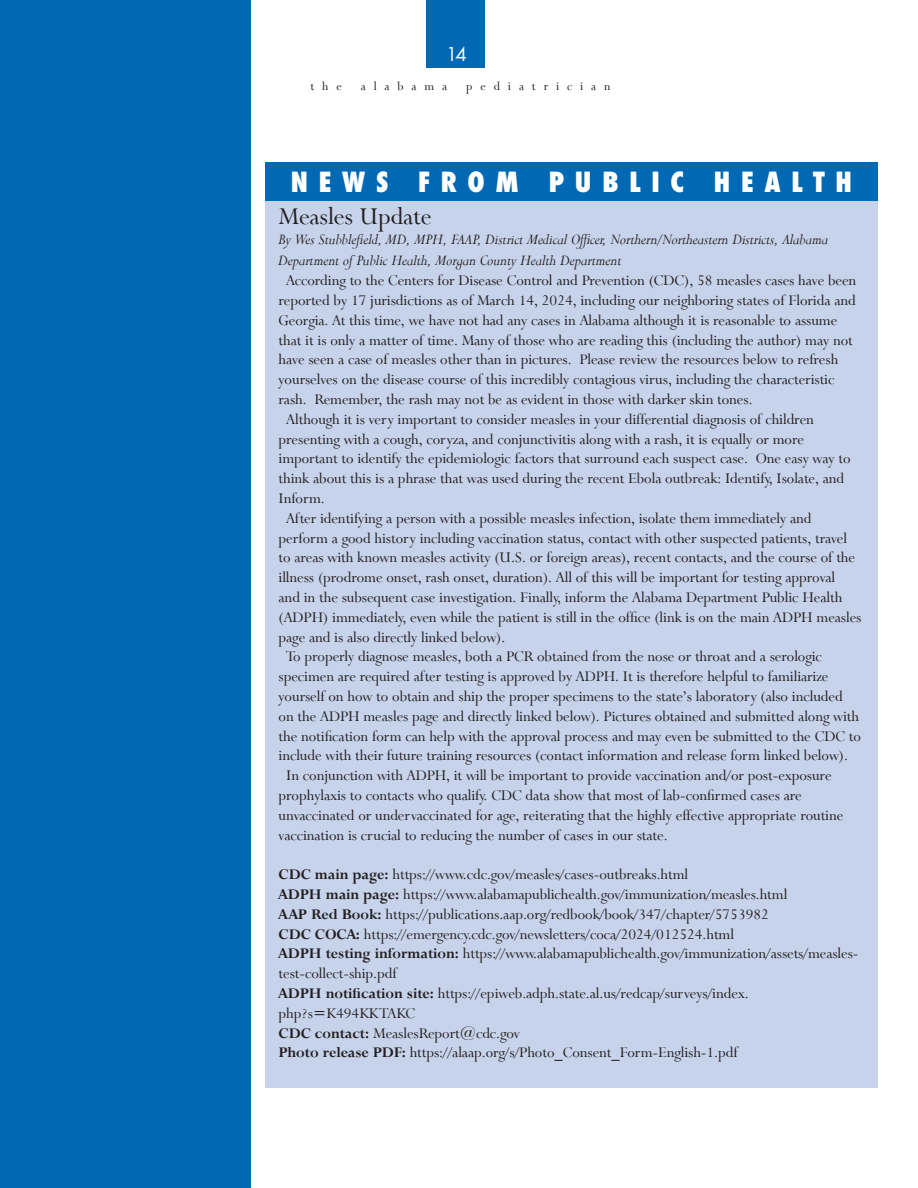
<style>
.page{position:relative;width:918px;height:1188px;background:#fff}
.page>*{position:absolute;margin:0;border:0;box-sizing:border-box;transform-origin:0 0}
.t1{font:800 condensed 27px "Futura";letter-spacing:.4em;color:#fff}
.t2{font:27px "Lapidary 333 BT";color:#231f20}
.t3{font:21px "Futura PT";color:#fff}
.t4{font:16.5px/19.8px "Lapidary 333 BT";color:#231f20}
.t5{font:italic 16.5px/21.6px "Lapidary 333 BT";color:#231f20}
.t6{font:13.5px "Lapidary 333 BT";letter-spacing:.59em;color:#231f20}
.s1{font-weight:700}
</style>
<div class="page">
<div style="left:0;top:0;width:251px;height:1188px;background:#0168b3"></div>
<div style="left:426px;top:0;width:59px;height:68px;background:#0168b3"></div>
<div style="left:265px;top:162px;width:613px;height:926px;background:#c6d3eb"></div>
<div style="left:265px;top:162px;width:613px;height:38px;background:#0168b3"></div>
<p class="t3" style="left:446px;top:42px;width:23px">14</p>
<p class="t6" style="left:310px;top:79px;width:33px">the</p>
<p class="t6" style="left:361px;top:79px;width:88px">alabama</p>
<p class="t6" style="left:466px;top:79px;width:146px">pediatrician</p>
<h1 class="t1" style="left:291px;top:164px;width:563px">NEWS FROM PUBLIC HEALTH</h1>
<h1 class="t2" style="left:279px;top:201px;width:154px">Measles Update</h1>
<p class="t5" style="left:279px;top:228px;width:551px">By Wes Stubblefield, MD, MPH, FAAP, District Medical Officer, Northern/Northeastern Districts, Alabama<br>Department of Public Health, Morgan County Health Department</p>
<p class="t4" style="left:286px;top:271px;width:571px">According to the Centers for Disease Control and Prevention (CDC), 58 measles cases have been</p>
<p class="t4" style="left:279px;top:290px;width:579px">reported by 17 jurisdictions as of March 14, 2024, including our neighboring states of Florida and</p>
<p class="t4" style="left:279px;top:310px;width:560px">Georgia. At this time, we have not had any cases in Alabama although it is reasonable to assume</p>
<p class="t4" style="left:279px;top:330px;width:576px">that it is only a matter of time. Many of those who are reading this (including the author) may not</p>
<p class="t4" style="left:279px;top:350px;width:561px">have seen a case of measles other than in pictures. Please review the resources below to refresh</p>
<p class="t4" style="left:279px;top:370px;width:557px">yourselves on the disease course of this incredibly contagious virus, including the characteristic</p>
<p class="t4" style="left:279px;top:389px;width:475px">rash. Remember, the rash may not be as evident in those with darker skin tones.</p>
<p class="t4" style="left:286px;top:409px;width:529px">Although it is very important to consider measles in your differential diagnosis of children</p>
<p class="t4" style="left:279px;top:429px;width:527px">presenting with a cough, coryza, and conjunctivitis along with a rash, it is equally or more</p>
<p class="t4" style="left:279px;top:449px;width:573px">important to identify the epidemiologic factors that surround each suspect case. One easy way to</p>
<p class="t4" style="left:279px;top:469px;width:567px">think about this is a phrase that was used during the recent Ebola outbreak: Identify, Isolate, and</p>
<p class="t4" style="left:279px;top:488px;width:48px">Inform.</p>
<p class="t4" style="left:286px;top:508px;width:527px">After identifying a person with a possible measles infection, isolate them immediately and</p>
<p class="t4" style="left:279px;top:528px;width:570px">perform a good history including vaccination status, contact with other suspected patients, travel</p>
<p class="t4" style="left:279px;top:548px;width:578px">to areas with known measles activity (U.S. or foreign areas), recent contacts, and the course of the</p>
<p class="t4" style="left:279px;top:568px;width:558px">illness (prodrome onset, rash onset, duration). All of this will be important for testing approval</p>
<p class="t4" style="left:279px;top:587px;width:565px">and in the subsequent case investigation. Finally, inform the Alabama Department Public Health</p>
<p class="t4" style="left:279px;top:607px;width:584px">(ADPH) immediately, even while the patient is still in the office (link is on the main ADPH measles</p>
<p class="t4" style="left:279px;top:627px;width:228px">page and is also directly linked below).</p>
<p class="t4" style="left:286px;top:647px;width:537px">To properly diagnose measles, both a PCR obtained from the nose or throat and a serologic</p>
<p class="t4" style="left:279px;top:667px;width:551px">specimen are required after testing is approved by ADPH. It is therefore helpful to familiarize</p>
<p class="t4" style="left:279px;top:686px;width:566px">yourself on how to obtain and ship the proper specimens to the state’s laboratory (also included</p>
<p class="t4" style="left:279px;top:706px;width:582px">on the ADPH measles page and directly linked below). Pictures obtained and submitted along with</p>
<p class="t4" style="left:279px;top:726px;width:584px">the notification form can help with the approval process and may even be submitted to the CDC to</p>
<p class="t4" style="left:279px;top:746px;width:571px">include with their future training resources (contact information and release form linked below).</p>
<p class="t4" style="left:286px;top:766px;width:547px">In conjunction with ADPH, it will be important to provide vaccination and/or post-exposure</p>
<p class="t4" style="left:279px;top:785px;width:525px">prophylaxis to contacts who qualify. CDC data show that most of lab-confirmed cases are</p>
<p class="t4" style="left:279px;top:805px;width:566px">unvaccinated or undervaccinated for age, reiterating that the highly effective appropriate routine</p>
<p class="t4" style="left:279px;top:825px;width:390px">vaccination is crucial to reducing the number of cases in our state.</p>
<p class="t4" style="left:279px;top:865px;width:581px"><span class="s1">CDC main page:</span> https://www.cdc.gov/measles/cases-outbreaks.html<br><span class="s1">ADPH main page:</span> https://www.alabamapublichealth.gov/immunization/measles.html<br><span class="s1">AAP Red Book:</span> https://publications.aap.org/redbook/book/347/chapter/5753982<br><span class="s1">CDC COCA:</span> https://emergency.cdc.gov/newsletters/coca/2024/012524.html<br><span class="s1">ADPH testing information:</span> https://www.alabamapublichealth.gov/immunization/assets/measles&shy;test-collect-ship.pdf<br><span class="s1">ADPH notification site:</span> https://epiweb.adph.state.al.us/redcap/surveys/index. php?s=K494KKTAKC<br><span class="s1">CDC contact:</span> MeaslesReport@cdc.gov<br><span class="s1">Photo release PDF:</span> https://alaap.org/s/Photo_Consent_Form-English-1.pdf</p>
</div>
